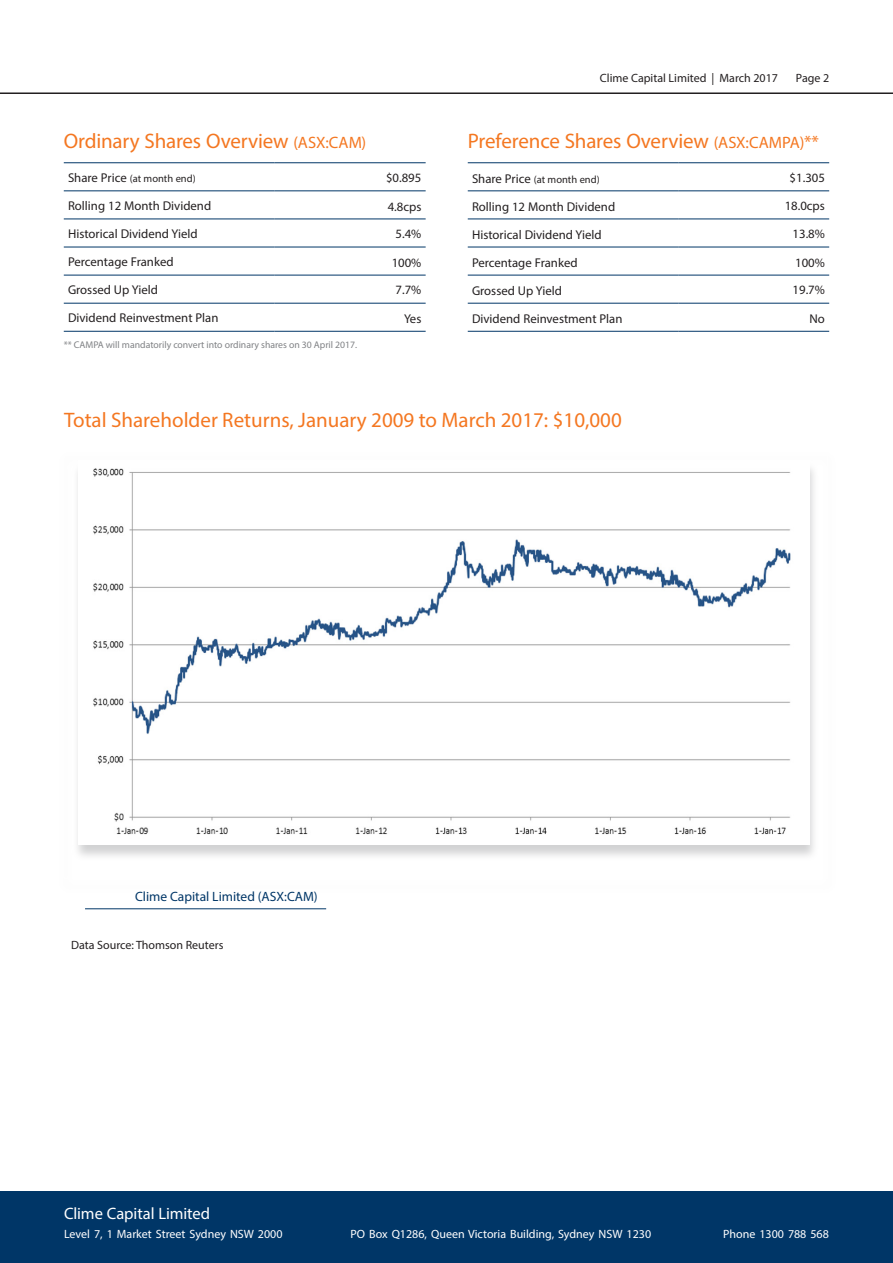
<style>
.page{position:relative;width:893px;height:1263px;background:#fff}
.page>*{position:absolute;margin:0;border:0;box-sizing:border-box;transform-origin:0 0}
._17pt_heading___spac{font:21px "Myriad Pro";letter-spacing:-.01em;color:#f47721}
.Body_copy{font:21px "Myriad Pro";color:#f47721}
.t1{font:16.5px "Myriad Pro";letter-spacing:-.005em;color:#fff}
.t2{font:13.5px "Myriad Pro";color:#003667}
.text{font:12.75px "Myriad Pro";color:#231f20}
.t3{font:12px "Myriad Pro";color:#fff}
.Body_copy-2{font:12px "Myriad Pro";color:#231f20}
.text-2{font:10.5px "Myriad Pro";color:#231f20}
.t4{font:9.75px "Myriad Pro";color:#808285}
.s1{font-size:16.5px}
.s2{font-size:12.75px}
.s3{font-size:18px}
</style>
<div class="page">
<hr style="left:0;top:92px;width:893px;height:2px;background:#231f20">
<div style="left:0;top:1191px;width:893px;height:72px;background:#003667"></div>
<div style="left:57px;top:450px;width:780px;height:445px;background:#808285;opacity:.36"></div>
<img style="left:79px;top:461px;width:730px;height:384px">
<hr style="left:64px;top:162px;width:211px;height:1px;background:#003667">
<hr style="left:275px;top:162px;width:151px;height:1px;background:#003667">
<hr style="left:64px;top:190px;width:211px;height:1px;background:#003667">
<hr style="left:275px;top:190px;width:151px;height:1px;background:#003667">
<hr style="left:64px;top:219px;width:211px;height:1px;background:#003667">
<hr style="left:275px;top:219px;width:151px;height:1px;background:#003667">
<hr style="left:64px;top:247px;width:211px;height:1px;background:#003667">
<hr style="left:275px;top:247px;width:151px;height:1px;background:#003667">
<hr style="left:64px;top:275px;width:211px;height:1px;background:#003667">
<hr style="left:275px;top:275px;width:151px;height:1px;background:#003667">
<hr style="left:64px;top:303px;width:211px;height:1px;background:#003667">
<hr style="left:275px;top:303px;width:151px;height:1px;background:#003667">
<hr style="left:64px;top:331px;width:211px;height:1px;background:#003667">
<hr style="left:275px;top:331px;width:151px;height:1px;background:#003667">
<hr style="left:468px;top:162px;width:210px;height:1px;background:#003667">
<hr style="left:678px;top:162px;width:151px;height:1px;background:#003667">
<hr style="left:468px;top:190px;width:210px;height:1px;background:#003667">
<hr style="left:678px;top:190px;width:151px;height:1px;background:#003667">
<hr style="left:468px;top:219px;width:210px;height:1px;background:#003667">
<hr style="left:678px;top:219px;width:151px;height:1px;background:#003667">
<hr style="left:468px;top:247px;width:210px;height:1px;background:#003667">
<hr style="left:678px;top:247px;width:151px;height:1px;background:#003667">
<hr style="left:468px;top:275px;width:210px;height:1px;background:#003667">
<hr style="left:678px;top:275px;width:151px;height:1px;background:#003667">
<hr style="left:468px;top:303px;width:210px;height:1px;background:#003667">
<hr style="left:678px;top:303px;width:151px;height:1px;background:#003667">
<hr style="left:468px;top:331px;width:210px;height:1px;background:#003667">
<hr style="left:678px;top:331px;width:151px;height:1px;background:#003667">
<hr style="left:85px;top:908px;width:241px;height:1px;background:#003667">
<p class="_17pt_heading___spac" style="left:64px;top:128px;width:304px">Ordinary Shares Overview <span class="s1">(ASX:CAM)</span></p>
<p class="text-2" style="left:68px;top:172px;width:129px"><span class="s2">Share Price</span> (at month end)</p>
<p class="text" style="left:386px;top:169px;width:37px">$0.895</p>
<p class="text" style="left:68px;top:198px;width:145px">Rolling 12 Month Dividend</p>
<p class="text" style="left:388px;top:199px;width:35px">4.8cps</p>
<p class="text" style="left:68px;top:226px;width:131px">Historical Dividend Yield</p>
<p class="text" style="left:396px;top:226px;width:27px">5.4%</p>
<p class="text" style="left:68px;top:254px;width:107px">Percentage Franked</p>
<p class="text" style="left:392px;top:255px;width:31px">100%</p>
<p class="text" style="left:68px;top:282px;width:92px">Grossed Up Yield</p>
<p class="text" style="left:396px;top:282px;width:27px">7.7%</p>
<p class="text" style="left:68px;top:310px;width:152px">Dividend Reinvestment Plan</p>
<p class="text" style="left:404px;top:311px;width:19px">Yes</p>
<p class="t4" style="left:64px;top:339px;width:295px">** CAMPA will mandatorily convert into ordinary shares on 30 April 2017.</p>
<p class="Body_copy-2" style="left:600px;top:71px;width:180px">Clime Capital Limited | March 2017</p>
<p class="Body_copy-2" style="left:796px;top:71px;width:35px">Page 2</p>
<p class="_17pt_heading___spac" style="left:468px;top:128px;width:353px">Preference Shares Overview <span class="s1">(ASX:CAMPA)</span><span class="s3">**</span></p>
<p class="text-2" style="left:472px;top:173px;width:129px"><span class="s2">Share Price</span> (at month end)</p>
<p class="text" style="left:790px;top:169px;width:37px">$1.305</p>
<p class="text" style="left:472px;top:199px;width:145px">Rolling 12 Month Dividend</p>
<p class="text" style="left:785px;top:198px;width:42px">18.0cps</p>
<p class="text" style="left:472px;top:227px;width:131px">Historical Dividend Yield</p>
<p class="text" style="left:793px;top:226px;width:34px">13.8%</p>
<p class="text" style="left:472px;top:255px;width:107px">Percentage Franked</p>
<p class="text" style="left:795px;top:255px;width:31px">100%</p>
<p class="text" style="left:472px;top:283px;width:92px">Grossed Up Yield</p>
<p class="text" style="left:793px;top:282px;width:34px">19.7%</p>
<p class="text" style="left:472px;top:311px;width:152px">Dividend Reinvestment Plan</p>
<p class="text" style="left:809px;top:311px;width:17px">No</p>
<p class="Body_copy" style="left:64px;top:407px;width:559px">Total Shareholder Returns, January 2009 to March 2017: $10,000</p>
<p class="t2" style="left:135px;top:888px;width:184px">Clime Capital Limited (ASX:CAM)</p>
<p class="Body_copy-2" style="left:71px;top:938px;width:154px">Data Source: Thomson Reuters</p>
<p class="t1" style="left:64px;top:1203px;width:148px">Clime Capital Limited</p>
<p class="t3" style="left:64px;top:1227px;width:220px">Level 7, 1 Market Street Sydney NSW 2000</p>
<p class="t3" style="left:351px;top:1227px;width:302px">PO Box Q1286, Queen Victoria Building, Sydney NSW 1230</p>
<p class="t3" style="left:723px;top:1227px;width:107px">Phone 1300 788 568</p>
</div>
